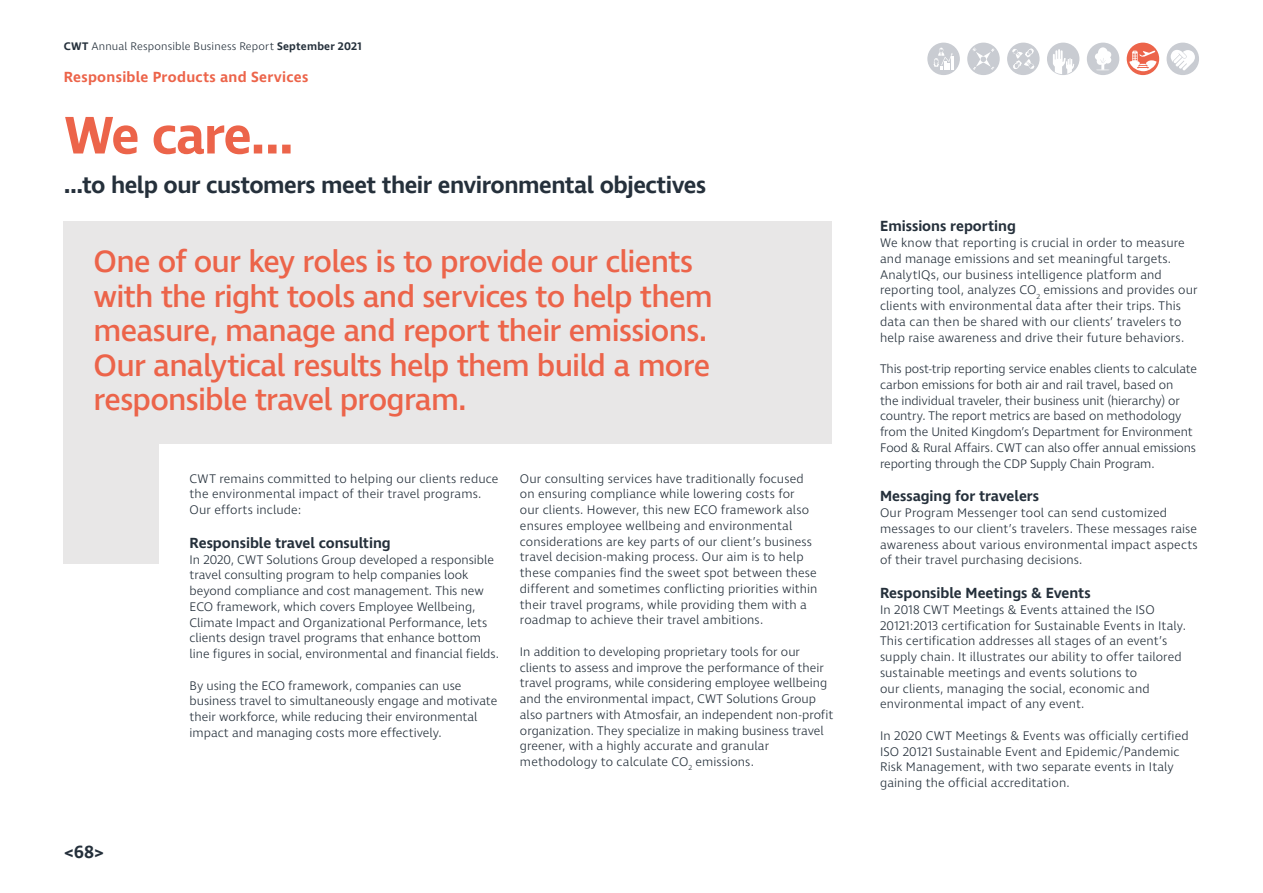
<style>
.page{position:relative;width:1263px;height:893px;background:#fff}
.page>*{position:absolute;margin:0;border:0;box-sizing:border-box;transform-origin:0 0}
.t1{font:600 54px "Ingra";letter-spacing:-.035em;color:#ec644a}
.t2{font:500 31.5px/34.5px "Ingra";letter-spacing:-.025em;color:#ec644a}
.t3{font:600 24px "Ingra";letter-spacing:-.02em;color:#25303b}
.t4{font:600 18px "Ingra";color:#25303b}
.t5{font:600 15px "Ingra";color:#25303b}
.t6{font:600 15px "Ingra";letter-spacing:.02em;color:#ec644a}
.t7{font:300 12.75px/15.8px "Ingra";letter-spacing:.005em;color:#25303b}
.t8{font:300 11.25px "Ingra";letter-spacing:.015em;color:#25303b}
.s1{font-weight:600}
</style>
<div class="page">
<div style="left:1166px;top:43px;width:33px;height:32px;background:#c9ccd2;border:2px solid #c9ccd2;border-radius:50%"></div>
<svg style="left:1171px;top:50px;width:24px;height:20px"></svg>
<div style="left:1127px;top:43px;width:32px;height:32px;background:#ec644a;border:2px solid #ec644a;border-radius:50%"></div>
<svg style="left:1129px;top:51px;width:27px;height:20px"></svg>
<div style="left:1087px;top:43px;width:32px;height:32px;background:#c9ccd2;border:2px solid #c9ccd2;border-radius:50%"></div>
<svg style="left:1095px;top:47px;width:16px;height:24px"></svg>
<div style="left:1047px;top:43px;width:32px;height:32px;background:#c9ccd2;border:2px solid #c9ccd2;border-radius:50%"></div>
<svg style="left:1053px;top:49px;width:21px;height:25px"></svg>
<div style="left:1007px;top:43px;width:32px;height:32px;background:#c9ccd2;border:2px solid #c9ccd2;border-radius:50%"></div>
<svg style="left:1012px;top:48px;width:22px;height:22px"></svg>
<div style="left:927px;top:43px;width:33px;height:32px;background:#c9ccd2;border:2px solid #c9ccd2;border-radius:50%"></div>
<svg style="left:933px;top:48px;width:21px;height:22px"></svg>
<div style="left:967px;top:43px;width:33px;height:32px;background:#c9ccd2;border:2px solid #c9ccd2;border-radius:50%"></div>
<svg style="left:972px;top:47px;width:22px;height:23px"></svg>
<div style="left:64px;top:221px;width:768px;height:342px;background:#e8e7e7"></div>
<div style="left:160px;top:444px;width:703px;height:326px;background:#fff"></div>
<p class="t8" style="left:64px;top:39px;width:299px"><span class="s1">CWT</span> Annual Responsible Business Report <span class="s1">September 2021</span></p>
<p class="t6" style="left:64px;top:68px;width:246px">Responsible Products and Services</p>
<h1 class="t1" style="left:64px;top:102px;width:232px">We care…</h1>
<h3 class="t3" style="left:64px;top:170px;width:644px">…to help our customers meet their environmental objectives</h3>
<h2 class="t2" style="left:94px;top:246px;width:621px">One of our key roles is to provide our clients with the right tools and services to help them measure, manage and report their emissions.<br>Our analytical results help them build a more responsible travel program.</h2>
<h3 class="t4" style="left:64px;top:841px;width:42px">&lt;68&gt;</h3>
<p class="t7" style="left:190px;top:471px;width:310px">CWT remains committed to helping our clients reduce the environmental impact of their travel programs.<br>Our efforts include:</p>
<p class="t5" style="left:190px;top:533px;width:203px">Responsible travel consulting</p>
<p class="t7" style="left:190px;top:552px;width:311px">In 2020, CWT Solutions Group developed a responsible travel consulting program to help companies look beyond compliance and cost management. This new ECO framework, which covers Employee Wellbeing, Climate Impact and Organizational Performance, lets clients design travel programs that enhance bottom line figures in social, environmental and financial fields.</p>
<p class="t7" style="left:190px;top:678px;width:309px">By using the ECO framework, companies can use business travel to simultaneously engage and motivate their workforce, while reducing their environmental impact and managing costs more effectively.</p>
<p class="t7" style="left:520px;top:471px;width:299px">Our consulting services have traditionally focused on ensuring compliance while lowering costs for<br>our clients. However, this new ECO framework also ensures employee wellbeing and environmental considerations are key parts of our client’s business travel decision-making process. Our aim is to help these companies find the sweet spot between these different and sometimes conflicting priorities within their travel programs, while providing them with a roadmap to achieve their travel ambitions.</p>
<p class="t7" style="left:520px;top:644px;width:315px">In addition to developing proprietary tools for our clients to assess and improve the performance of their travel programs, while considering employee wellbeing and the environmental impact, CWT Solutions Group also partners with Atmosfair, an independent non-profit organization. They specialize in making business travel greener, with a highly accurate and granular methodology to calculate CO<sub>2</sub> emissions.</p>
<p class="t5" style="left:880px;top:217px;width:137px">Emissions reporting</p>
<p class="t7" style="left:880px;top:235px;width:319px">We know that reporting is crucial in order to measure and manage emissions and set meaningful targets.<br>AnalytIQs, our business intelligence platform and reporting tool, analyzes CO<sub>2</sub> emissions and provides our clients with environmental data after their trips. This data can then be shared with our clients’ travelers to help raise awareness and drive their future behaviors.</p>
<p class="t7" style="left:880px;top:361px;width:319px">This post-trip reporting service enables clients to calculate carbon emissions for both air and rail travel, based on<br>the individual traveler, their business unit (hierarchy) or country. The report metrics are based on methodology from the United Kingdom’s Department for Environment Food &amp; Rural Affairs. CWT can also offer annual emissions reporting through the CDP Supply Chain Program.</p>
<p class="t5" style="left:880px;top:487px;width:161px">Messaging for travelers</p>
<p class="t7" style="left:880px;top:505px;width:319px">Our Program Messenger tool can send customized messages to our client’s travelers. These messages raise awareness about various environmental impact aspects of their travel purchasing decisions.</p>
<p class="t5" style="left:880px;top:584px;width:212px">Responsible Meetings &amp; Events</p>
<p class="t7" style="left:880px;top:602px;width:307px">In 2018 CWT Meetings &amp; Events attained the ISO 20121:2013 certification for Sustainable Events in Italy.<br>This certification addresses all stages of an event’s supply chain. It illustrates our ability to offer tailored sustainable meetings and events solutions to<br>our clients, managing the social, economic and environmental impact of any event.</p>
<p class="t7" style="left:880px;top:728px;width:310px">In 2020 CWT Meetings &amp; Events was officially certified ISO 20121 Sustainable Event and Epidemic/Pandemic Risk Management, with two separate events in Italy gaining the official accreditation.</p>
</div>
